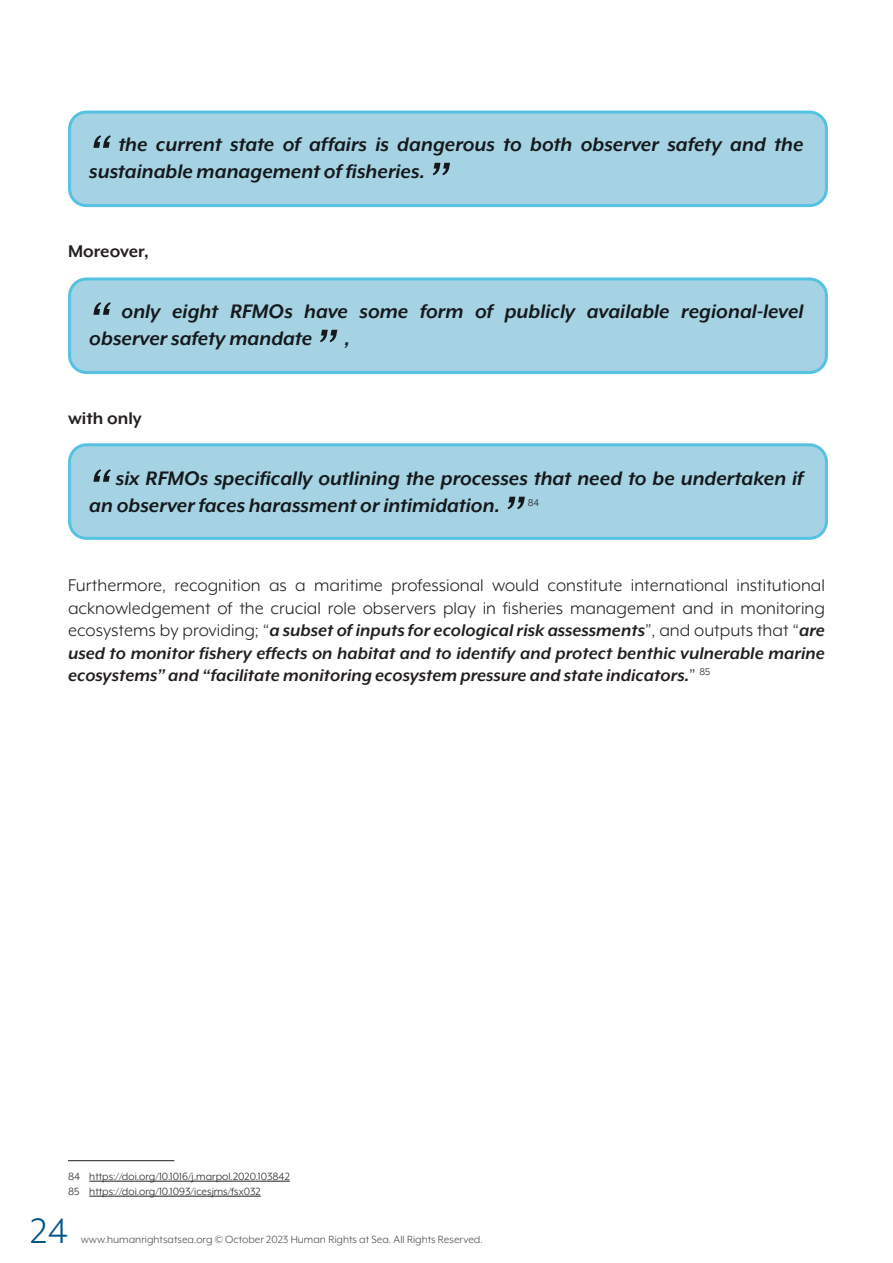
<style>
.page{position:relative;width:893px;height:1263px;background:#fff}
.page>*{position:absolute;margin:0;border:0;box-sizing:border-box;transform-origin:0 0}
.t1{font:italic 700 51px "Mr Eaves XL Mod OT";color:#231f20}
.t2{font:40.5px "Mr Eaves XL Mod OT";color:#015589}
.t3{font:italic 700 22.5px/27px "Mr Eaves XL Mod OT";color:#231f20}
.t4{font:19.5px/22.5px "Mr Eaves XL Mod OT";color:#231f20;text-align:justify}
.t5{font:700 19.5px "Mr Eaves XL Mod OT";color:#231f20}
.t6{font:12px/15px "Mr Eaves XL Mod OT";color:#231f20}
.t7{font:12px "Mr Eaves XL Mod OT";color:#4b4c4d}
.t8{font:11.4px "Mr Eaves XL Mod OT";color:#231f20}
.s1{font-weight:700;font-style:italic}
</style>
<div class="page">
<hr style="left:68px;top:1160px;width:106px;height:1px;background:#231f20">
<hr style="left:89px;top:1181px;width:201px;height:1px;background:#231f20">
<hr style="left:89px;top:1196px;width:172px;height:1px;background:#231f20">
<div style="left:70px;top:445px;width:756px;height:93px;background:#a5d3e3;border-radius:17px"></div>
<div style="left:68px;top:443px;width:760px;height:97px;border:3px solid #00a4d3;border-radius:17px"></div>
<div style="left:70px;top:279px;width:756px;height:93px;background:#a5d3e3;border-radius:17px"></div>
<div style="left:68px;top:277px;width:760px;height:97px;border:3px solid #00a4d3;border-radius:17px"></div>
<div style="left:70px;top:112px;width:756px;height:94px;background:#a5d3e3;border-radius:17px"></div>
<div style="left:68px;top:111px;width:760px;height:96px;border:3px solid #00a4d3;border-radius:17px"></div>
<h1 class="t1" style="left:89px;top:126px;width:22px">“</h1>
<p class="t3" style="left:89px;top:131px;width:716px;text-indent:29px">the current state of affairs is dangerous to both observer safety and the sustainable management of fisheries.</p>
<h1 class="t1" style="left:429px;top:153px;width:22px">”</h1>
<p class="t5" style="left:68px;top:242px;width:82px">Moreover,</p>
<h1 class="t1" style="left:89px;top:293px;width:22px">“</h1>
<p class="t3" style="left:89px;top:298px;width:716px;text-indent:32px">only eight RFMOs have some form of publicly available regional-level observer safety mandate</p>
<h1 class="t1" style="left:316px;top:320px;width:22px">”</h1>
<p class="t3" style="left:345px;top:325px;width:7px">,</p>
<p class="t5" style="left:68px;top:409px;width:75px">with only</p>
<h1 class="t1" style="left:89px;top:459px;width:22px">“</h1>
<p class="t3" style="left:89px;top:465px;width:716px;text-indent:27px">six RFMOs specifically outlining the processes that need to be undertaken if an observer faces harassment or intimidation.</p>
<h1 class="t1" style="left:503px;top:486px;width:22px">”</h1>
<p class="t8" style="left:528px;top:497px;width:13px">84</p>
<p class="t4" style="left:68px;top:574px;width:758px">Furthermore, recognition as a maritime professional would constitute international institutional acknowledgement of the crucial role observers play in fisheries management and in monitoring ecosystems by providing; “<span class="s1">a subset of inputs for ecological risk assessments</span>”, and outputs that “<span class="s1">are used to monitor fishery effects on habitat and to identify and protect benthic vulnerable marine ecosystems” and “facilitate monitoring ecosystem pressure and state indicators.</span>” <sup>85</sup></p>
<p class="t6" style="left:68px;top:1169px;width:223px">84 https://doi.org/10.1016/j.marpol.2020.103842<br>85 https://doi.org/10.1093/icesjms/fsx032</p>
<h2 class="t2" style="left:30px;top:1210px;width:39px">24</h2>
<p class="t7" style="left:81px;top:1233px;width:403px">www.humanrightsatsea.org © October 2023 Human Rights at Sea. All Rights Reserved.</p>
</div>
